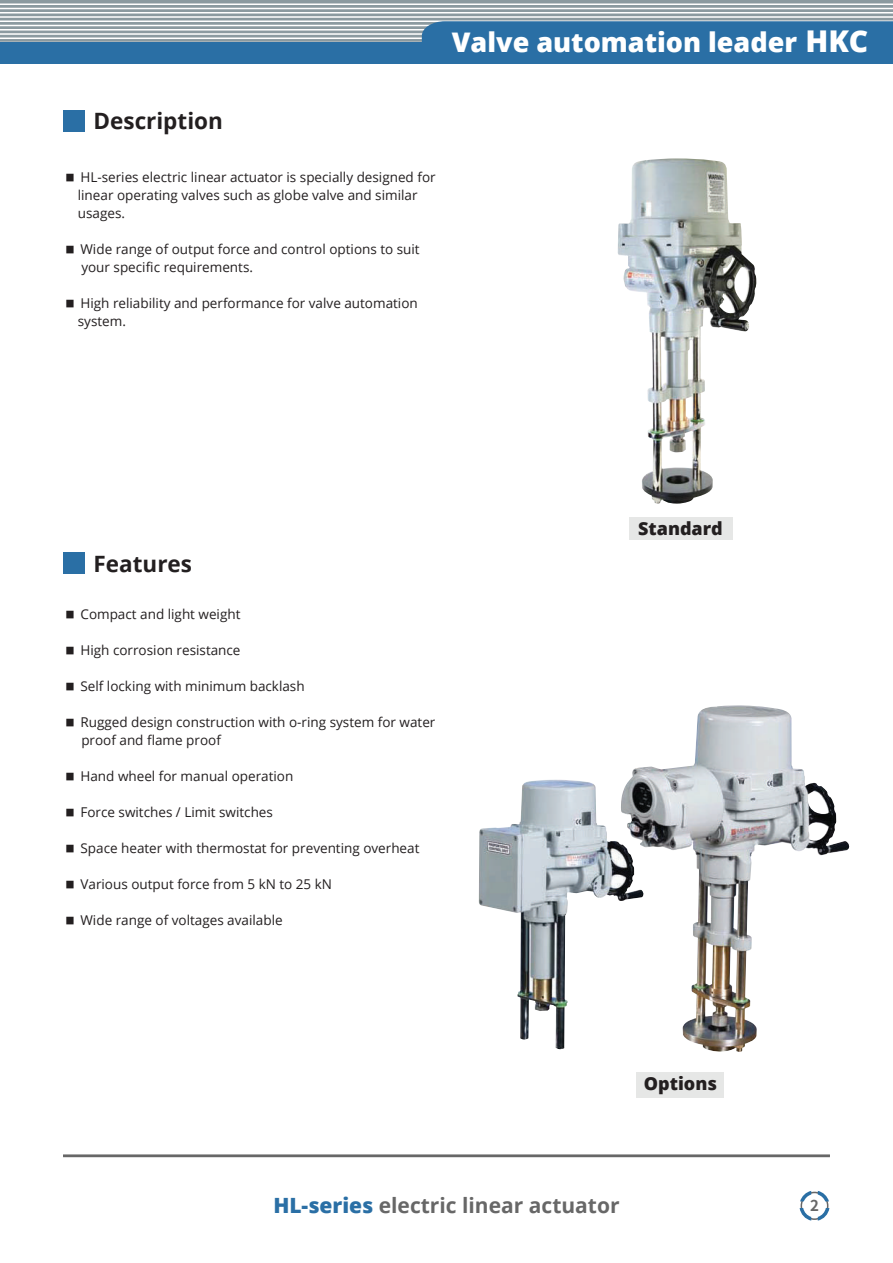
<style>
.page{position:relative;width:893px;height:1263px;background:#fff}
.page>*{position:absolute;margin:0;border:0;box-sizing:border-box;transform-origin:0 0}
.t1{font:800 27px "Open Sans";color:#fff}
.t2{font:700 22.5px "Open Sans";color:#231f20}
.t3{font:700 21px "Open Sans";color:#676767}
.t4{font:800 18px "Open Sans";color:#231f20}
.t5{font:700 15px "Noto Sans CJ Kkr";color:#676767}
.t6{font:13.5px/18px "Open Sans";color:#231f20}
.s1{font-size:30px}
.s2{font-family:"Godo B"}
.s3{font-weight:800;color:#2a6fa5}
</style>
<div class="page">
<div style="left:636px;top:1072px;width:88px;height:26px;background:#e6e7e6"></div>
<div style="left:629px;top:517px;width:103px;height:22px;background:#e6e7e6"></div>
<div style="left:64px;top:111px;width:21px;height:21px;background:#2a6fa5"></div>
<svg style="left:800px;top:1191px;width:29px;height:29px"></svg>
<div style="left:63px;top:1154px;width:767px;height:3px;border:2px solid #676767"></div>
<div style="left:64px;top:552px;width:21px;height:21px;background:#2a6fa5"></div>
<img style="left:630px;top:705px;width:220px;height:347px">
<img style="left:618px;top:158px;width:139px;height:346px">
<img style="left:479px;top:780px;width:165px;height:270px">
<svg style="left:0;top:0;width:893px;height:42px;background:#95a3a8"></svg>
<hr style="left:0;top:4px;width:893px;height:1px;background:#fff">
<hr style="left:0;top:8px;width:893px;height:1px;background:#fff">
<hr style="left:0;top:12px;width:893px;height:2px;background:#fff">
<hr style="left:0;top:16px;width:893px;height:2px;background:#fff">
<hr style="left:0;top:21px;width:893px;height:1px;background:#fff">
<hr style="left:0;top:25px;width:893px;height:1px;background:#fff">
<hr style="left:0;top:29px;width:893px;height:2px;background:#fff">
<hr style="left:0;top:33px;width:893px;height:2px;background:#fff">
<hr style="left:0;top:38px;width:893px;height:1px;background:#fff">
<div style="left:0;top:43px;width:893px;height:21px;background:#2a6fa5"></div>
<div style="left:422px;top:21px;width:471px;height:22px;background:#2a6fa5"></div>
<h1 class="t1" style="left:452px;top:22px;width:418px">Valve automation leader <span class="s1">HKC</span></h1>
<h2 class="t2" style="left:94px;top:105px;width:131px">Description</h2>
<p class="t6" style="left:78px;top:167px;width:359px;text-indent:-14px"><span class="s2">■</span> HL-series electric linear actuator is specially designed for linear operating valves such as globe valve and similar usages.</p>
<p class="t6" style="left:81px;top:239px;width:340px;text-indent:-18px"><span class="s2">■</span> Wide range of output force and control options to suit your specific requirements.</p>
<p class="t6" style="left:78px;top:293px;width:341px;text-indent:-14px"><span class="s2">■</span> High reliability and performance for valve automation system.</p>
<h2 class="t2" style="left:94px;top:547px;width:100px">Features</h2>
<p class="t6" style="left:64px;top:605px;width:178px"><span class="s2">■</span> Compact and light weight</p>
<p class="t6" style="left:64px;top:641px;width:178px"><span class="s2">■</span> High corrosion resistance</p>
<p class="t6" style="left:64px;top:677px;width:242px"><span class="s2">■</span> Self locking with minimum backlash</p>
<p class="t6" style="left:81px;top:713px;width:356px;text-indent:-18px"><span class="s2">■</span> Rugged design construction with o-ring system for water proof and flame proof</p>
<p class="t6" style="left:64px;top:767px;width:231px"><span class="s2">■</span> Hand wheel for manual operation</p>
<p class="t6" style="left:64px;top:803px;width:211px"><span class="s2">■</span> Force switches / Limit switches</p>
<p class="t6" style="left:64px;top:839px;width:357px"><span class="s2">■</span> Space heater with thermostat for preventing overheat</p>
<p class="t6" style="left:64px;top:875px;width:270px"><span class="s2">■</span> Various output force from 5 kN to 25 kN</p>
<p class="t6" style="left:64px;top:911px;width:220px"><span class="s2">■</span> Wide range of voltages available</p>
<h3 class="t4" style="left:638px;top:515px;width:86px">Standard</h3>
<h3 class="t4" style="left:644px;top:1070px;width:75px">Options</h3>
<h3 class="t3" style="left:273px;top:1190px;width:348px"><span class="s3">HL-series</span> electric linear actuator</h3>
<p class="t5" style="left:810px;top:1197px;width:10px">2</p>
</div>
